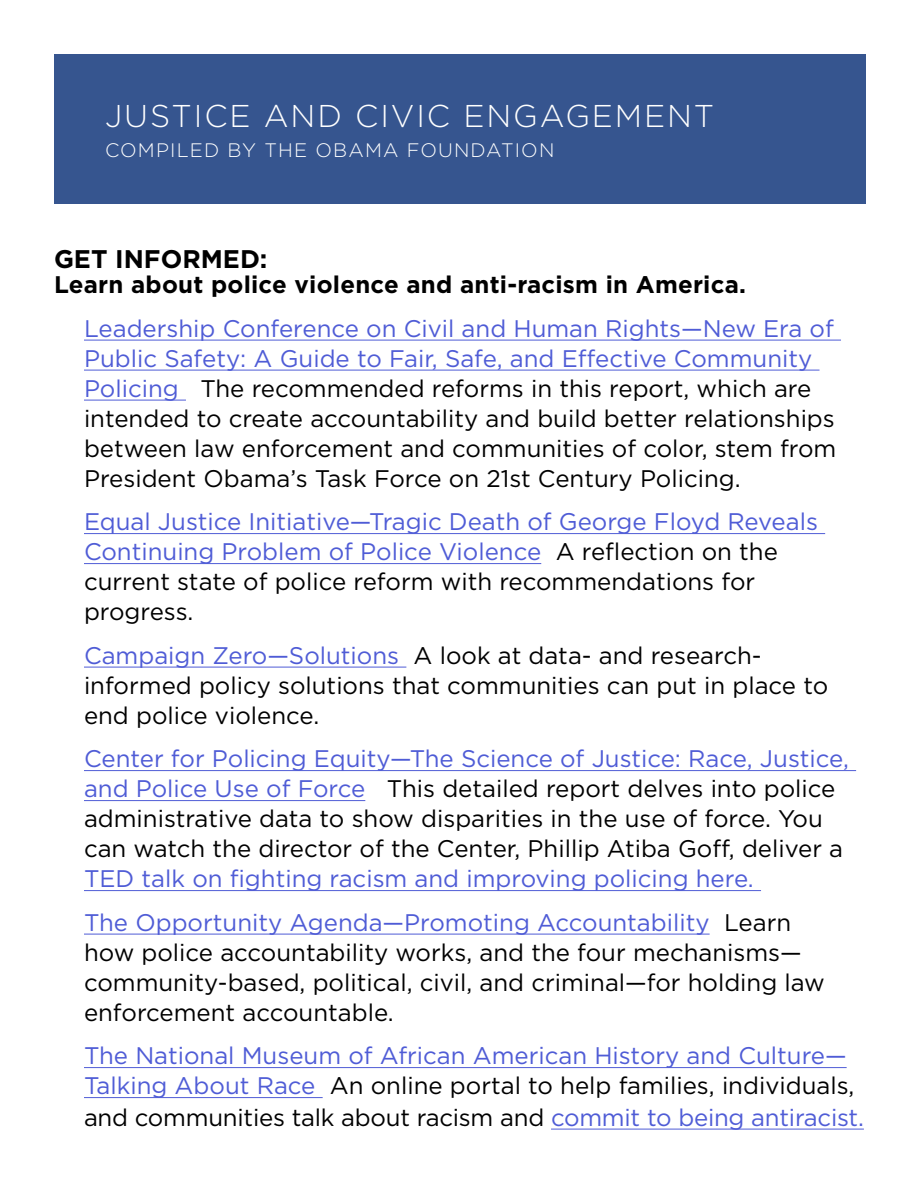
<style>
.page{position:relative;width:918px;height:1188px;background:#fff}
.page>*{position:absolute;margin:0;border:0;box-sizing:border-box;transform-origin:0 0}
.t1{font:300 31.5px "Gotham";letter-spacing:.06em;color:#fff}
.t2{font:700 25.5px "Gotham";color:#000}
.t3{font:24px/30px "Gotham";color:#000}
.t4{font:24px/30px "Gotham";color:#4f5cd6}
.t5{font:700 24px "Gotham";letter-spacing:.01em;color:#000}
.t6{font:300 19.5px "Gotham";letter-spacing:.06em;color:#fff}
.s1{color:#4f5cd6}
.s2{color:#000}
</style>
<div class="page">
<div style="left:54px;top:54px;width:811px;height:149px;background:#36558f"></div>
<hr style="left:84px;top:340px;width:757px;height:1px;background:#4f5cd6">
<hr style="left:84px;top:370px;width:736px;height:1px;background:#4f5cd6">
<hr style="left:84px;top:400px;width:102px;height:1px;background:#4f5cd6">
<hr style="left:84px;top:533px;width:741px;height:1px;background:#4f5cd6">
<hr style="left:84px;top:563px;width:457px;height:1px;background:#4f5cd6">
<hr style="left:84px;top:667px;width:322px;height:1px;background:#4f5cd6">
<hr style="left:84px;top:770px;width:772px;height:1px;background:#4f5cd6">
<hr style="left:84px;top:800px;width:281px;height:1px;background:#4f5cd6">
<hr style="left:84px;top:890px;width:677px;height:1px;background:#4f5cd6">
<hr style="left:84px;top:934px;width:626px;height:1px;background:#4f5cd6">
<hr style="left:84px;top:1067px;width:763px;height:1px;background:#4f5cd6">
<hr style="left:84px;top:1097px;width:239px;height:1px;background:#4f5cd6">
<hr style="left:551px;top:1129px;width:313px;height:1px;background:#4f5cd6">
<h1 class="t1" style="left:105px;top:96px;width:611px">JUSTICE AND CIVIC ENGAGEMENT</h1>
<p class="t6" style="left:105px;top:137px;width:451px">COMPILED BY THE OBAMA FOUNDATION</p>
<p class="t2" style="left:54px;top:242px;width:215px">GET INFORMED:</p>
<p class="t5" style="left:54px;top:269px;width:694px">Learn about police violence and anti-racism in America.</p>
<p class="t3" style="left:84px;top:313px;width:754px"><span class="s1">Leadership Conference on Civil and Human Rights—New Era of Public Safety: A Guide to Fair, Safe, and Effective Community Policing</span> The recommended reforms in this report, which are intended to create accountability and build better relationships between law enforcement and communities of color, stem from President Obama’s Task Force on 21st Century Policing.</p>
<p class="t4" style="left:84px;top:506px;width:735px">Equal Justice Initiative—Tragic Death of George Floyd Reveals Continuing Problem of Police Violence <span class="s2">A reflection on the current state of police reform with recommendations for progress.</span></p>
<p class="t3" style="left:84px;top:640px;width:746px"><span class="s1">Campaign Zero—Solutions</span> A look at data- and research&shy;informed policy solutions that communities can put in place to end police violence.</p>
<p class="t3" style="left:84px;top:743px;width:766px"><span class="s1">Center for Policing Equity—The Science of Justice: Race, Justice, and Police Use of Force</span> This detailed report delves into police administrative data to show disparities in the use of force. You can watch the director of the Center, Phillip Atiba Goff, deliver a</p>
<p class="t4" style="left:84px;top:857px;width:709px;line-height:43.5px">TED talk on fighting racism and improving policing here.<br>The Opportunity Agenda—Promoting Accountability <span class="s2">Learn</span></p>
<p class="t3" style="left:84px;top:937px;width:742px">how police accountability works, and the four mechanisms— community-based, political, civil, and criminal—for holding law enforcement accountable.</p>
<p class="t4" style="left:84px;top:1040px;width:781px;line-height:30.8px">The National Museum of African American History and Culture—<br>Talking About Race <span class="s2">An online portal to help families, individuals, and communities talk about racism and</span> commit to being antiracist.</p>
</div>
